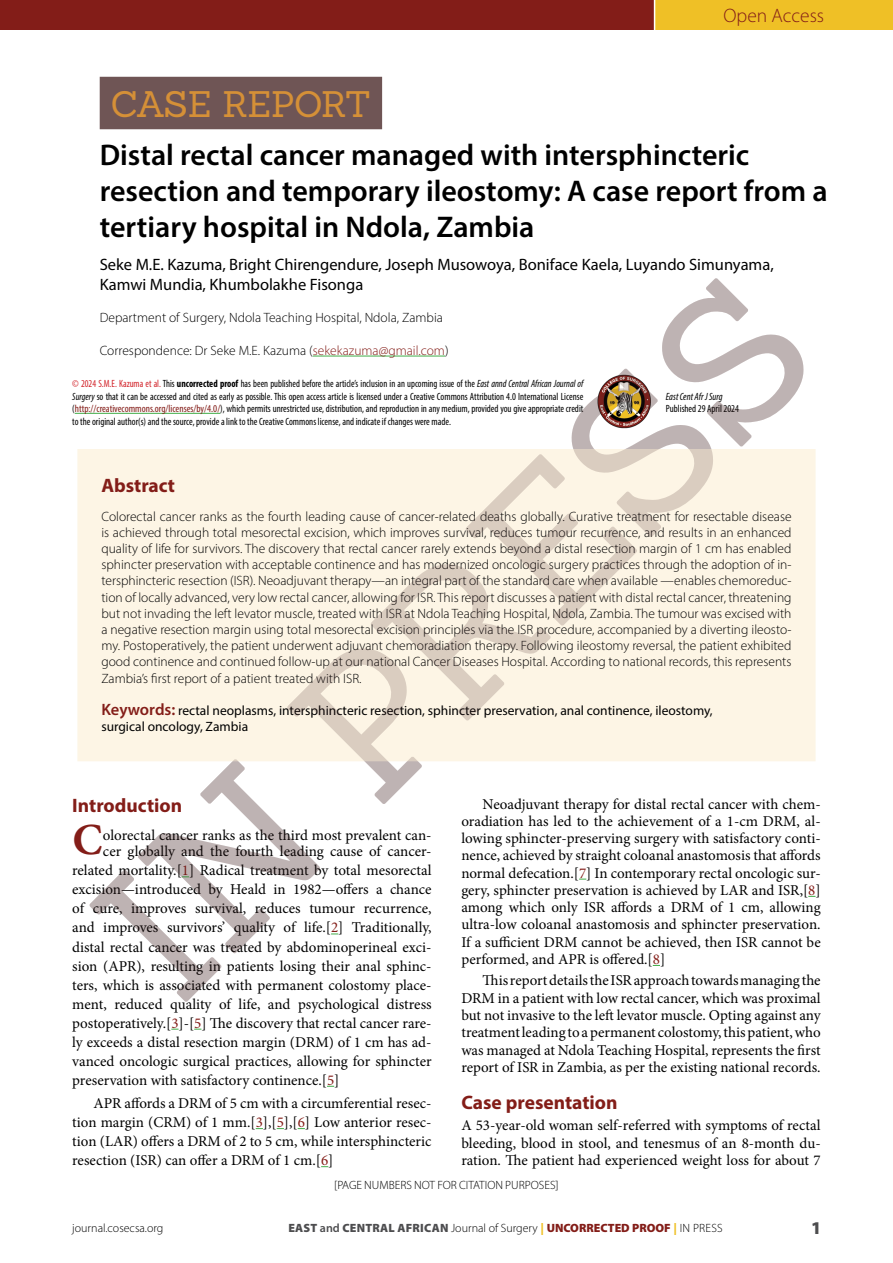
<style>
.page{position:relative;width:893px;height:1263px;background:#fff}
.page>*{position:absolute;margin:0;border:0;box-sizing:border-box;transform-origin:0 0}
.ECAJS_Opening_Dropcap{font:700 44.4px "Minion Pro";color:#831d18}
.ECAJS_Article_Type_Heading{font:36px "Sanchez";letter-spacing:-.03em;color:#d59037}
.ECAJS_Article_Title{font:600 30px/36px "Myriad Pro";color:#000}
.ECAJS_Heading_1{font:700 19.5px "Myriad Pro";color:#831d18}
.t1{font:300 19.5px "Myriad Pro";color:#831d18}
.t2{font:900 18px "Myriad Pro";color:#4d4d4f}
.ECAJS_Author_Name{font:16.5px/19.8px "Myriad Pro";color:#000}
.ECAJS_Body_Text_Indent{font:15px/17.2px "Minion Pro";color:#000;text-align:justify}
.ECAJS_Opening_Dropcap-2{font:15px/19px "Minion Pro";color:#000}
.ECAJS_Body_Text{font:15px/17.2px "Minion Pro";color:#000;text-align:justify}
.ECAJS_Abstract_Text{font:300 13.5px/16.2px "Myriad Pro";color:#000;text-align:justify}
.ECAJS_Keywords{font:13.5px/16.2px "Myriad Pro";color:#000}
.ECAJS_Author_Institution{font:300 13.5px "Myriad Pro";color:#000}
.t3{font:300 12px "Myriad Pro";color:#000}
.t4{font:condensed 10.5px/12.6px "Myriad Pro";color:#000;text-align:justify;scale:.93 1}
.t5{font:condensed 10.5px "Myriad Pro";color:#000;scale:.96 1}
.t6{font:italic condensed 10.5px "Myriad Pro";color:#000;scale:.96 1}
.s1{color:#831d18}
.s2{color:#d2232a}
.s3{font-weight:700}
.s4{font-style:italic}
.s5{font-weight:600;font-size:16.5px;color:#831d18}
.s6{font-weight:900;color:#4d4d4f}
.s7{font-weight:600;color:#4d4d4f}
.s8{font-weight:900;color:#efc026}
.s9{font-weight:900;color:#831d18}
</style>
<div class="page">
<div style="left:655px;top:0;width:238px;height:30px;background:#efc026"></div>
<div style="left:0;top:0;width:654px;height:30px;background:#831d18"></div>
<hr style="left:75px;top:413px;width:145px;height:1px;background:#41ad49">
<div style="left:100px;top:77px;width:282px;height:52px;background:#6f5555"></div>
<svg style="left:77px;top:449px;width:739px;height:312px;background:#fdf5e5"></svg>
<svg style="left:89px;top:278px;width:715px;height:724px"></svg>
<h3 class="t1" style="left:723px;top:4px;width:102px">Open Access</h3>
<p class="ECAJS_Article_Type_Heading" style="left:111px;top:80px;width:261px">CASE REPORT</p>
<p class="ECAJS_Article_Title" style="left:100px;top:136px;width:729px">Distal rectal cancer managed with intersphincteric resection and temporary ileostomy: A case report from a tertiary hospital in Ndola, Zambia</p>
<p class="ECAJS_Author_Name" style="left:100px;top:254px;width:676px">Seke M.E. Kazuma, Bright Chirengendure, Joseph Musowoya, Boniface Kaela, Luyando Simunyama,<br>Kamwi Mundia, Khumbolakhe Fisonga</p>
<p class="ECAJS_Author_Institution" style="left:100px;top:310px;width:345px">Department of Surgery, Ndola Teaching Hospital, Ndola, Zambia</p>
<p class="ECAJS_Author_Institution" style="left:100px;top:342px;width:350px">Correspondence: Dr Seke M.E. Kazuma (<span class="s1">sekekazuma@gmail.com</span>)</p>
<p class="t4" style="left:72px;top:377px;width:551px"><span class="s2">© 2024 S.M.E. Kazuma et al.</span> This <span class="s3">uncorrected proof</span> has been published before the article’s inclusion in an upcoming issue of the <span class="s4">East annd Central African Journal of Surgery</span> so that it can be accessed and cited as early as possible. This open access article is licensed under a Creative Commons Attribution 4.0 International License (<span class="s1">http://creativecommons.org/licenses/by/4.0/</span>), which permits unrestricted use, distribution, and reproduction in any medium, provided you give appropriate credit to the original author(s) and the source, provide a link to the Creative Commons license, and indicate if changes were made.</p>
<p class="t6" style="left:666px;top:390px;width:61px">East Cent Afr J Surg</p>
<p class="t5" style="left:666px;top:402px;width:78px">Published 29 April 2024</p>
<p class="ECAJS_Heading_1" style="left:101px;top:472px;width:75px">Abstract</p>
<p class="ECAJS_Abstract_Text" style="left:101px;top:508px;width:692px">Colorectal cancer ranks as the fourth leading cause of cancer-related deaths globally. Curative treatment for resectable disease is achieved through total mesorectal excision, which improves survival, reduces tumour recurrence, and results in an enhanced quality of life for survivors. The discovery that rectal cancer rarely extends beyond a distal resection margin of 1 cm has enabled sphincter preservation with acceptable continence and has modernized oncologic surgery practices through the adoption of in&shy;tersphincteric resection (ISR). Neoadjuvant therapy—an integral part of the standard care when available —enables chemoreduc&shy;tion of locally advanced, very low rectal cancer, allowing for ISR. This report discusses a patient with distal rectal cancer, threatening but not invading the left levator muscle, treated with ISR at Ndola Teaching Hospital, Ndola, Zambia. The tumour was excised with a negative resection margin using total mesorectal excision principles via the ISR procedure, accompanied by a diverting ileosto&shy;my. Postoperatively, the patient underwent adjuvant chemoradiation therapy. Following ileostomy reversal, the patient exhibited good continence and continued follow-up at our national Cancer Diseases Hospital. According to national records, this represents Zambia’s first report of a patient treated with ISR.</p>
<p class="ECAJS_Keywords" style="left:101px;top:702px;width:613px"><span class="s5">Keywords:</span> rectal neoplasms, intersphincteric resection, sphincter preservation, anal continence, ileostomy, surgical oncology, Zambia</p>
<p class="ECAJS_Heading_1" style="left:72px;top:793px;width:111px">Introduction</p>
<p class="ECAJS_Opening_Dropcap" style="left:73px;top:808px;width:32px">C</p>
<p class="ECAJS_Opening_Dropcap-2" style="left:103px;top:827px;width:330px;line-height:16.5px">olorectal cancer ranks as the third most prevalent can&shy;cer globally and the fourth leading cause of cancer-</p>
<p class="ECAJS_Opening_Dropcap-2" style="left:72px;top:861px;width:361px;text-align:justify">related mortality.[<span class="s1">1</span>] Radical treatment by total mesorectal excision—introduced by Heald in 1982—offers a chance of cure, improves survival, reduces tumour recurrence, and improves survivors’ quality of life.[<span class="s1">2</span>] Traditionally, distal rectal cancer was treated by abdominoperineal exci&shy;sion (APR), resulting in patients losing their anal sphinc&shy;ters, which is associated with permanent colostomy place&shy;ment, reduced quality of life, and psychological distress postoperatively.[<span class="s1">3</span>]-[<span class="s1">5</span>] The discovery that rectal cancer rare&shy;ly exceeds a distal resection margin (DRM) of 1 cm has ad&shy;vanced oncologic surgical practices, allowing for sphincter preservation with satisfactory continence.[<span class="s1">5</span>]</p>
<p class="ECAJS_Body_Text_Indent" style="left:72px;top:1094px;width:361px;line-height:19px;text-indent:21px">APR affords a DRM of 5 cm with a circumferential resec&shy;tion margin (CRM) of 1 mm.[<span class="s1">3</span>],[<span class="s1">5</span>],[<span class="s1">6</span>] Low anterior resec&shy;tion (LAR) offers a DRM of 2 to 5 cm, while intersphincteric resection (ISR) can offer a DRM of 1 cm.[<span class="s1">6</span>]</p>
<p class="ECAJS_Body_Text_Indent" style="left:461px;top:795px;width:361px;text-indent:21px">Neoadjuvant therapy for distal rectal cancer with chem&shy;oradiation has led to the achievement of a 1-cm DRM, al&shy;lowing sphincter-preserving surgery with satisfactory conti&shy;nence, achieved by straight coloanal anastomosis that affords normal defecation.[<span class="s1">7</span>] In contemporary rectal oncologic sur&shy;gery, sphincter preservation is achieved by LAR and ISR,[<span class="s1">8</span>] among which only ISR affords a DRM of 1 cm, allowing ultra-low coloanal anastomosis and sphincter preservation.<br>If a sufficient DRM cannot be achieved, then ISR cannot be performed, and APR is offered.[<span class="s1">8</span>]</p>
<p class="ECAJS_Body_Text_Indent" style="left:461px;top:972px;width:361px;text-indent:21px">This report details the ISR approach towards managing the DRM in a patient with low rectal cancer, which was proximal but not invasive to the left levator muscle. Opting against any treatment leading to a permanent colostomy, this patient, who was managed at Ndola Teaching Hospital, represents the first report of ISR in Zambia, as per the existing national records.</p>
<p class="ECAJS_Heading_1" style="left:461px;top:1089px;width:158px">Case presentation</p>
<p class="ECAJS_Body_Text" style="left:461px;top:1117px;width:361px">A 53-year-old woman self-referred with symptoms of rectal bleeding, blood in stool, and tenesmus of an 8-month du&shy;ration. The patient had experienced weight loss for about 7</p>
<p class="t3" style="left:334px;top:1177px;width:226px">[PAGE NUMBERS NOT FOR CITATION PURPOSES]</p>
<p class="t3" style="left:72px;top:1221px;width:93px">journal.cosecsa.org</p>
<p class="t3" style="left:288px;top:1221px;width:436px"><span class="s6">EAST</span> <span class="s7">and</span> <span class="s6">CENTRAL AFRICAN</span> Journal of Surgery <span class="s8">|</span> <span class="s9">UNCORRECTED PROOF</span> <span class="s8">|</span> IN PRESS</p>
<h3 class="t2" style="left:811px;top:1216px;width:12px">1</h3>
</div>
